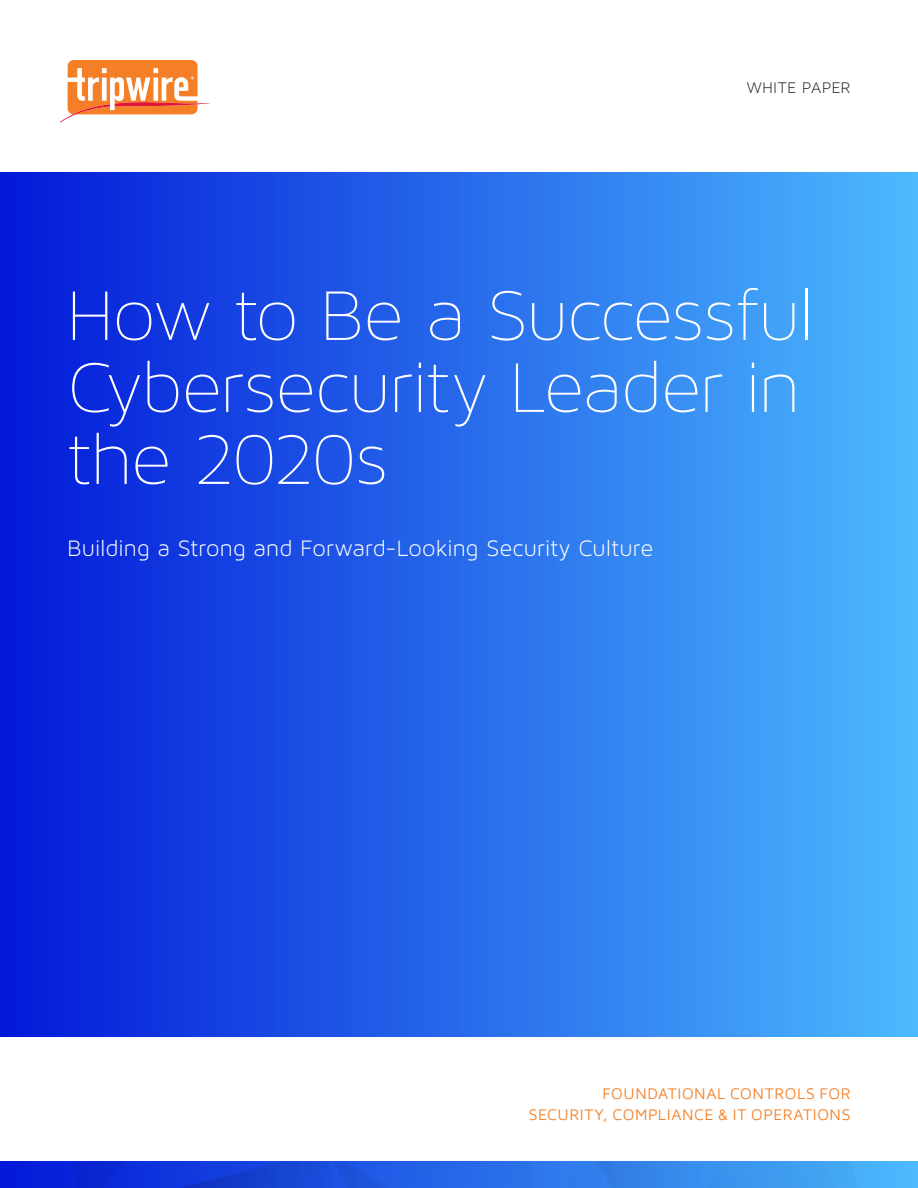
<style>
.page{position:relative;width:918px;height:1188px;background:#fff}
.page>*{position:absolute;margin:0;border:0;box-sizing:border-box;transform-origin:0 0}
.Doc_Title_WP{font:78px/72px "Maven Pro Light 200";letter-spacing:-.015em;color:#fff}
.Doc_Subtitle_WP{font:24px "Maven Pro Light 300";color:#fff}
.t1{font:16.5px "Maven Pro Light 300";letter-spacing:.04em;color:#231f20}
.t2{font:15.75px/21px "Maven Pro";letter-spacing:.035em;color:#f48026;text-align:right}
</style>
<div class="page">
<div style="left:0;top:1161px;width:918px;height:27px;background:linear-gradient(to right,#0117d1,#4ab5f8)"></div>
<div style="left:0;top:172px;width:918px;height:864px;background:linear-gradient(to right,#0218d8,#4cbafe)"></div>
<svg style="left:60px;top:60px;width:150px;height:63px"></svg>
<p class="t1" style="left:747px;top:78px;width:105px">WHITE PAPER</p>
<p class="Doc_Title_WP" style="left:68px;top:278px;width:748px">How to Be a Successful<br>Cybersecurity Leader in the 2020s</p>
<p class="Doc_Subtitle_WP" style="left:68px;top:535px;width:587px">Building a Strong and Forward-Looking Security Culture</p>
<p class="t2" style="left:529px;top:1083px;width:323px">FOUNDATIONAL CONTROLS FOR<br>SECURITY, COMPLIANCE &amp; IT OPERATIONS</p>
</div>
